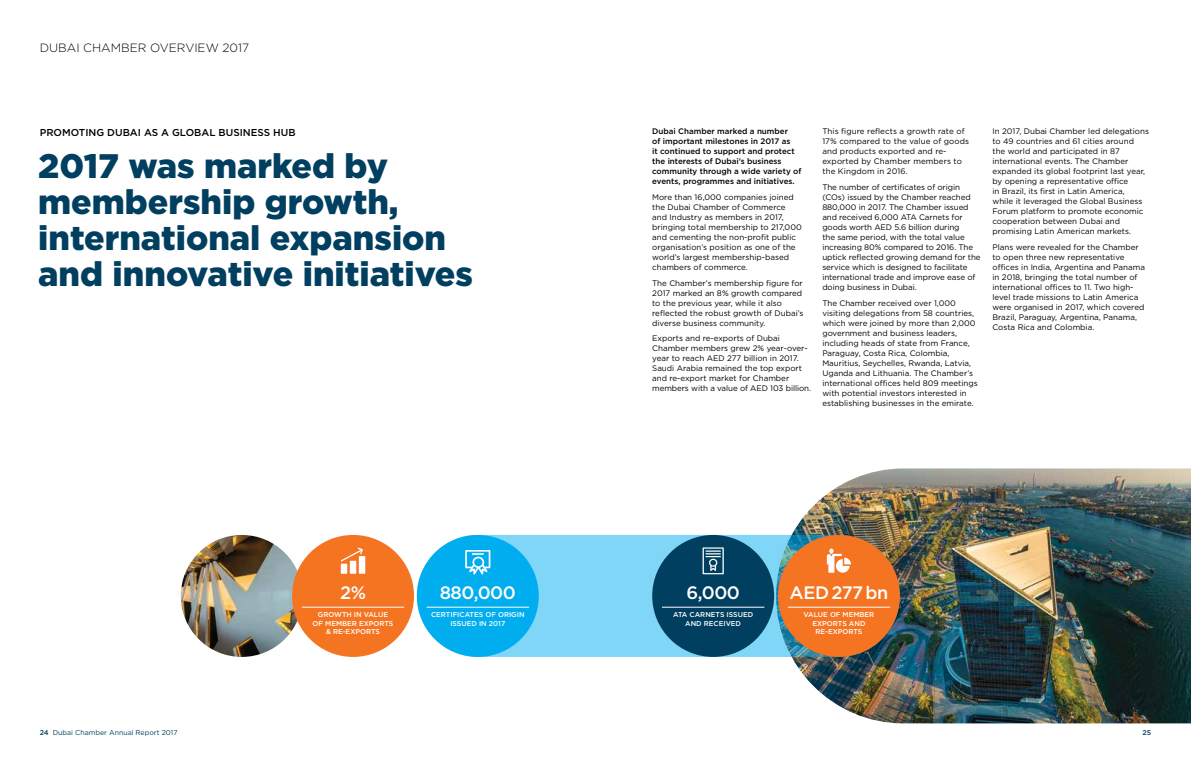
<style>
.page{position:relative;width:1191px;height:766px;background:#fff}
.page>*{position:absolute;margin:0;border:0;box-sizing:border-box;transform-origin:0 0}
.t1{font:900 34px/36px "Gotham";color:#003f5f}
.t2{font:500 18px "Gotham";letter-spacing:-.025em;color:#fff}
.t3{font:300 12px "Gotham";color:#000}
.t4{font:500 10px "Gotham";color:#000}
.t5{font:8px/10px "Gotham";color:#000}
.t6{font:500 8px/10px "Gotham";color:#000}
.t7{font:500 7px/8.4px "Gotham";color:#fff;text-align:center}
.t8{font:7px "Gotham";color:#003f5f}
.t9{font:500 7px "Gotham";color:#003f5f}
.s1{font-weight:500}
</style>
<div class="page">
<img style="left:776px;top:468px;width:415px;height:255px">
<svg style="left:486px;top:534px;width:345px;height:122px;background:#7cd1f1"></svg>
<div style="left:778px;top:534px;width:122px;height:122px;background:#f47421;border-radius:50%"></div>
<hr style="left:788px;top:606px;width:102px;height:1px;background:#fff">
<svg style="left:827px;top:548px;width:24px;height:24px"></svg>
<img style="left:181px;top:534px;width:122px;height:122px;border-radius:61px">
<div style="left:417px;top:534px;width:122px;height:122px;background:#00aeef;border-radius:50%"></div>
<hr style="left:426px;top:606px;width:103px;height:1px;background:#fff">
<svg style="left:465px;top:550px;width:25px;height:24px"></svg>
<div style="left:652px;top:534px;width:122px;height:122px;background:#003f5f;border-radius:50%"></div>
<hr style="left:662px;top:606px;width:102px;height:1px;background:#fff">
<svg style="left:702px;top:547px;width:22px;height:27px"></svg>
<div style="left:292px;top:534px;width:122px;height:122px;background:#f47421;border-radius:50%"></div>
<hr style="left:302px;top:606px;width:102px;height:1px;background:#fff">
<svg style="left:341px;top:547px;width:24px;height:26px"></svg>
<h3 class="t3" style="left:40px;top:40px;width:211px">DUBAI CHAMBER OVERVIEW 2017</h3>
<p class="t4" style="left:40px;top:125px;width:257px">PROMOTING DUBAI AS A GLOBAL BUSINESS HUB</p>
<h1 class="t1" style="left:38px;top:147px;width:436px">2017 was marked by membership growth, international expansion and innovative initiatives</h1>
<h2 class="t2" style="left:340px;top:580px;width:27px">2%</h2>
<p class="t7" style="left:313px;top:610px;width:82px">GROWTH IN VALUE<br>OF MEMBER EXPORTS &amp; RE-EXPORTS</p>
<h2 class="t2" style="left:440px;top:580px;width:78px">880,000</h2>
<p class="t7" style="left:431px;top:610px;width:95px">CERTIFICATES OF ORIGIN<br>ISSUED IN 2017</p>
<p class="t6" style="left:652px;top:126px;width:151px">Dubai Chamber marked a number<br>of important milestones in 2017 as<br>it continued to support and protect the interests of Dubai’s business community through a wide variety of events, programmes and initiatives.</p>
<p class="t5" style="left:652px;top:192px;width:151px">More than 16,000 companies joined the Dubai Chamber of Commerce and Industry as members in 2017, bringing total membership to 217,000 and cementing the non-profit public organisation’s position as one of the world’s largest membership-based chambers of commerce.</p>
<p class="t5" style="left:652px;top:277px;width:153px">The Chamber’s membership figure for 2017 marked an 8% growth compared to the previous year, while it also reflected the robust growth of Dubai’s diverse business community.</p>
<p class="t5" style="left:652px;top:333px;width:160px">Exports and re-exports of Dubai Chamber members grew 2% year-over&shy;year to reach AED 277 billion in 2017.<br>Saudi Arabia remained the top export and re-export market for Chamber members with a value of AED 103 billion.</p>
<p class="t5" style="left:822px;top:126px;width:148px">This figure reflects a growth rate of<br>17% compared to the value of goods and products exported and re&shy;exported by Chamber members to the Kingdom in 2016.</p>
<p class="t5" style="left:822px;top:182px;width:160px">The number of certificates of origin (COs) issued by the Chamber reached 880,000 in 2017. The Chamber issued and received 6,000 ATA Carnets for goods worth AED 5.6 billion during<br>the same period, with the total value increasing 80% compared to 2016. The uptick reflected growing demand for the service which is designed to facilitate international trade and improve ease of doing business in Dubai.</p>
<p class="t5" style="left:822px;top:297px;width:157px">The Chamber received over 1,000 visiting delegations from 58 countries, which were joined by more than 2,000 government and business leaders, including heads of state from France, Paraguay, Costa Rica, Colombia, Mauritius, Seychelles, Rwanda, Latvia, Uganda and Lithuania. The Chamber’s international offices held 809 meetings with potential investors interested in establishing businesses in the emirate.</p>
<p class="t5" style="left:992px;top:126px;width:158px">In 2017, Dubai Chamber led delegations to 49 countries and 61 cities around<br>the world and participated in 87 international events. The Chamber expanded its global footprint last year, by opening a representative office<br>in Brazil, its first in Latin America,<br>while it leveraged the Global Business Forum platform to promote economic cooperation between Dubai and promising Latin American markets.</p>
<p class="t5" style="left:992px;top:242px;width:154px">Plans were revealed for the Chamber to open three new representative offices in India, Argentina and Panama in 2018, bringing the total number of international offices to 11. Two high&shy;level trade missions to Latin America were organised in 2017, which covered Brazil, Paraguay, Argentina, Panama, Costa Rica and Colombia.</p>
<h2 class="t2" style="left:686px;top:580px;width:55px">6,000</h2>
<p class="t7" style="left:673px;top:610px;width:81px">ATA CARNETS ISSUED<br>AND RECEIVED</p>
<h2 class="t2" style="left:789px;top:580px;width:100px">AED 277 bn</h2>
<p class="t7" style="left:803px;top:610px;width:72px">VALUE OF MEMBER<br>EXPORTS AND<br>RE-EXPORTS</p>
<p class="t8" style="left:40px;top:727px;width:139px"><span class="s1">24</span> Dubai Chamber Annual Report 2017</p>
<p class="t9" style="left:1142px;top:727px;width:10px">25</p>
</div>
